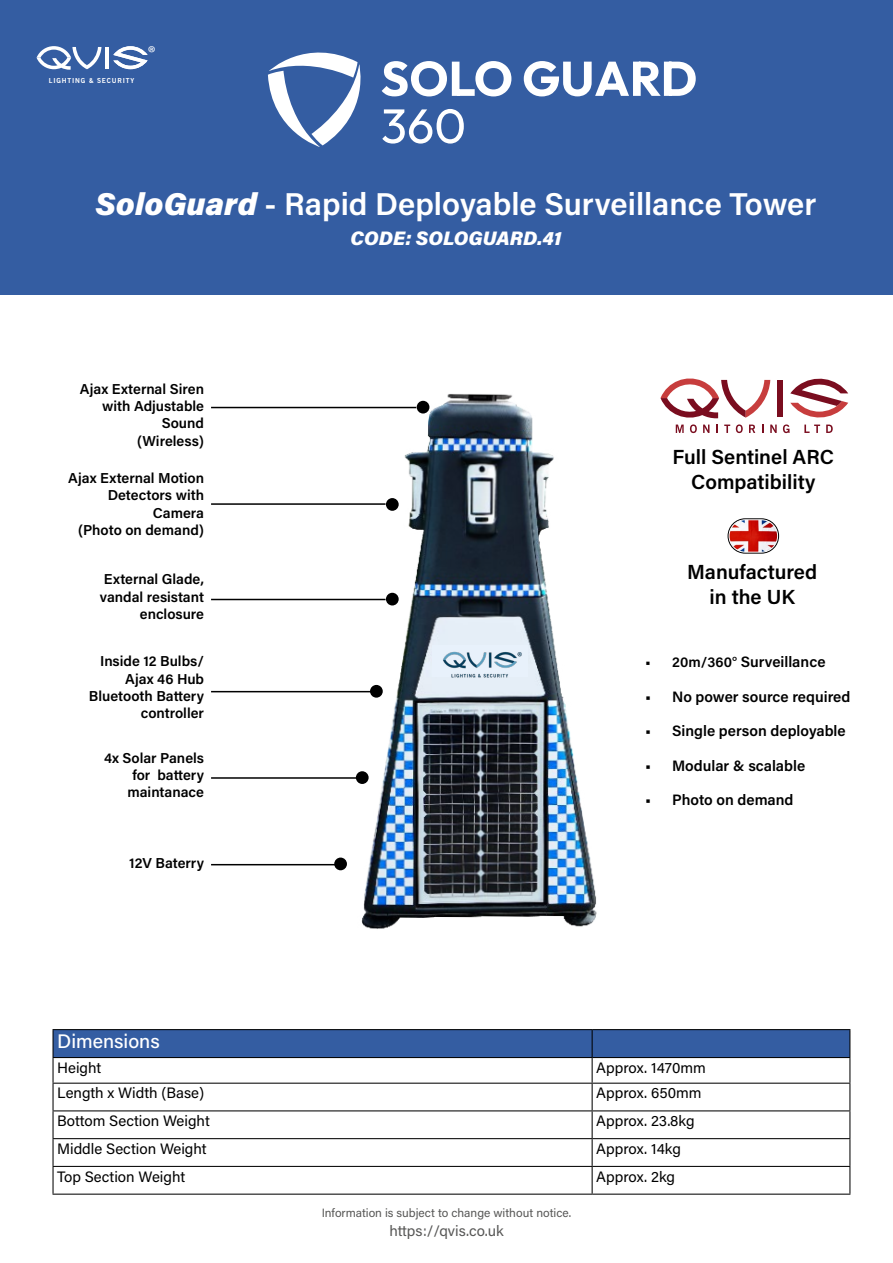
<style>
.page{position:relative;width:893px;height:1263px;background:#fff}
.page>*{position:absolute;margin:0;border:0;box-sizing:border-box;transform-origin:0 0}
.t1{font:600 31.5px "Acumin Pro";color:#fff}
.t2{font:600 20.4px/24.5px "Acumin Pro";color:#000;text-align:center}
.t3{font:italic 900 19.5px "Acumin Pro";letter-spacing:.005em;color:#fff}
.t4{font:500 19.5px "Acumin Pro";color:#fff}
.t5{font:18.75px "Myriad Pro";color:#fff}
.t6{font:15px "Acumin Pro";color:#000}
.t7{font:600 15px "Acumin Pro";color:#000}
.t8{font:15px "Acumin Pro";color:#575756}
.t9{font:600 14.4px/17.2px "Acumin Pro";color:#000;text-align:right}
.t10{font:12px "Acumin Pro";color:#575756}
.t11{font:700 6.75px "News Gothic BT";letter-spacing:.12em;color:#fff}
.s1{font-weight:900;font-style:italic}
.s2{font-size:14.4px}
</style>
<div class="page">
<img style="left:326px;top:394px;width:271px;height:535px">
<div style="left:432px;top:645px;width:96px;height:32px;background:#e8f1fb"></div>
<div style="left:0;top:0;width:893px;height:294px;background:#345da2"></div>
<svg style="left:53px;top:1029px;width:797px;height:164px"></svg>
<hr style="left:53px;top:1193px;width:539px;height:2px;background:#000">
<hr style="left:592px;top:1193px;width:258px;height:2px;background:#000">
<div style="left:777px;top:380px;width:6px;height:37px;background:#7a0d1f"></div>
<svg style="left:783px;top:378px;width:65px;height:55px"></svg>
<svg style="left:660px;top:378px;width:117px;height:55px"></svg>
<div style="left:417px;top:401px;width:12px;height:12px;background:#000;border-radius:50%"></div>
<hr style="left:211px;top:407px;width:205px;height:1px;background:#000">
<div style="left:386px;top:498px;width:13px;height:13px;background:#000;border-radius:50%"></div>
<hr style="left:211px;top:503px;width:175px;height:2px;background:#000">
<div style="left:386px;top:593px;width:13px;height:12px;background:#000;border-radius:50%"></div>
<hr style="left:211px;top:599px;width:175px;height:1px;background:#000">
<div style="left:370px;top:685px;width:13px;height:13px;background:#000;border-radius:50%"></div>
<hr style="left:211px;top:691px;width:169px;height:1px;background:#000">
<div style="left:356px;top:771px;width:13px;height:13px;background:#000;border-radius:50%"></div>
<hr style="left:211px;top:777px;width:146px;height:2px;background:#000">
<div style="left:334px;top:857px;width:13px;height:13px;background:#000;border-radius:50%"></div>
<hr style="left:211px;top:864px;width:127px;height:1px;background:#000">
<div style="left:727px;top:517px;width:53px;height:37px;border:4px solid #fff;border-radius:16px"></div>
<div style="left:728px;top:518px;width:51px;height:36px;border:3px solid #020203;border-radius:16px"></div>
<img style="left:729px;top:520px;width:49px;height:32px;border-radius:16px">
<div style="left:729px;top:519px;width:49px;height:34px;border:1px solid #fff;border-radius:16px"></div>
<img style="left:434px;top:646px;width:95px;height:35px">
<hr style="left:106px;top:47px;width:3px;height:22px;background:#fff">
<svg style="left:113px;top:46px;width:35px;height:23px"></svg>
<svg style="left:37px;top:46px;width:64px;height:24px"></svg>
<svg style="left:268px;top:52px;width:93px;height:95px"></svg>
<svg style="left:382px;top:61px;width:129px;height:35px"></svg>
<svg style="left:524px;top:61px;width:172px;height:35px"></svg>
<svg style="left:382px;top:109px;width:82px;height:35px"></svg>
<p class="t11" style="left:49px;top:77px;width:87px">LIGHTING &amp; SECURITY</p>
<h3 class="t5" style="left:148px;top:41px;width:9px">®</h3>
<h1 class="t1" style="left:96px;top:181px;width:722px"><span class="s1">SoloGuard</span> - Rapid Deployable Surveillance Tower</h1>
<h3 class="t3" style="left:350px;top:224px;width:213px">CODE: SOLOGUARD.41</h3>
<p class="t9" style="left:80px;top:380px;width:126px">Ajax External Siren with Adjustable<br>Sound<br>(Wireless)</p>
<p class="t9" style="left:68px;top:469px;width:137px">Ajax External Motion<br>Detectors with<br>Camera<br>(Photo on demand)</p>
<p class="t9" style="left:100px;top:570px;width:106px">External Glade, vandal resistant enclosure</p>
<p class="t9" style="left:89px;top:652px;width:117px">Inside 12 Bulbs/<br>Ajax 46 Hub<br>Bluetooth Battery controller</p>
<p class="t7" style="left:645px;top:652px;width:182px"><span class="s2">• 20m/360</span>° Surveillance</p>
<h2 class="t2" style="left:673px;top:444px;width:163px">Full Sentinel ARC<br>Compatibility</h2>
<h2 class="t2" style="left:687px;top:559px;width:131px">Manufactured in the UK</h2>
<p class="t7" style="left:645px;top:686px;width:207px">• No power source required</p>
<p class="t7" style="left:645px;top:721px;width:202px">• Single person deployable</p>
<p class="t7" style="left:645px;top:755px;width:162px">• Modular &amp; scalable</p>
<p class="t7" style="left:645px;top:790px;width:150px">• Photo on demand</p>
<p class="t9" style="left:104px;top:748px;width:101px">4x Solar Panels for battery maintanace</p>
<p class="t9" style="left:129px;top:854px;width:76px">12V Baterry</p>
<h3 class="t4" style="left:57px;top:1028px;width:104px">Dimensions</h3>
<p class="t6" style="left:57px;top:1057px;width:46px">Height</p>
<p class="t6" style="left:596px;top:1057px;width:111px">Approx. 1470mm</p>
<p class="t6" style="left:57px;top:1083px;width:148px">Length x Width (Base)</p>
<p class="t6" style="left:596px;top:1083px;width:107px">Approx. 650mm</p>
<p class="t6" style="left:57px;top:1110px;width:154px">Bottom Section Weight</p>
<p class="t6" style="left:596px;top:1110px;width:100px">Approx. 23.8kg</p>
<p class="t6" style="left:57px;top:1138px;width:151px">Middle Section Weight</p>
<p class="t6" style="left:596px;top:1138px;width:86px">Approx. 14kg</p>
<p class="t6" style="left:57px;top:1166px;width:130px">Top Section Weight</p>
<p class="t6" style="left:596px;top:1166px;width:80px">Approx. 2kg</p>
<p class="t10" style="left:322px;top:1204px;width:251px">Information is subject to change without notice.</p>
<p class="t8" style="left:389px;top:1220px;width:116px">https://qvis.co.uk</p>
</div>
